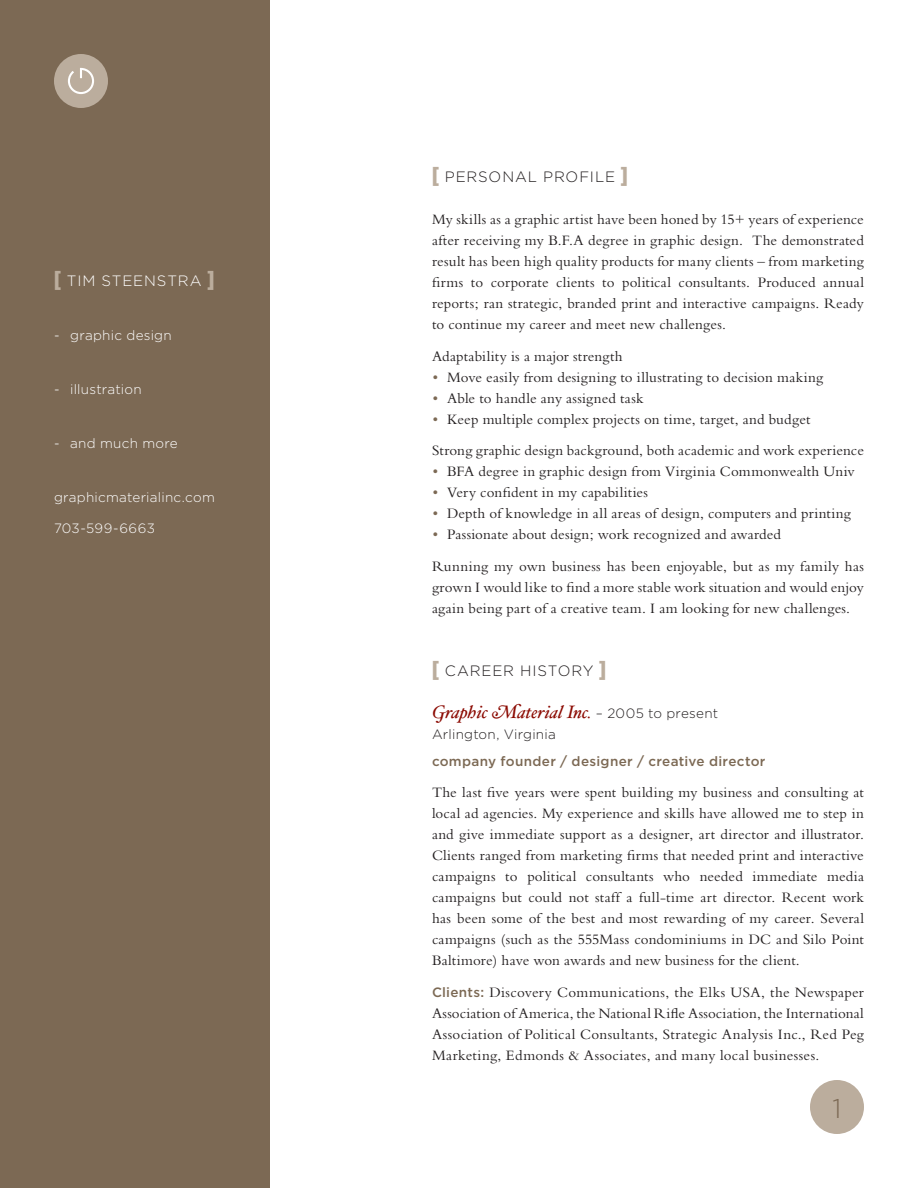
<style>
.page{position:relative;width:918px;height:1188px;background:#fff}
.page>*{position:absolute;margin:0;border:0;box-sizing:border-box;transform-origin:0 0}
.t1{font:300 27px "Gotham";color:#7c6954}
.t2{font:18px "Hoefler Text Italic Swash";color:#8b0a02}
.t3{font:15px/21px "Bembo";letter-spacing:.01em;color:#231f20;text-align:justify}
.t4{font:300 15px "Gotham";letter-spacing:.055em;color:#231f20}
.t5{font:300 15px "Gotham";letter-spacing:.055em;color:#fff}
.t6{font:300 13.5px "Gotham";letter-spacing:.02em;color:#fff}
.t7{font:500 13.5px "Gotham";letter-spacing:.025em;color:#7c6954}
.t8{font:300 13.5px "Gotham";letter-spacing:.015em;color:#231f20}
.s1{font-family:"Helvetica Neue";font-weight:900;font-stretch:condensed;font-size:21px;color:#bbad9d}
.s2{font-family:"Gotham";font-weight:500;font-size:13.5px;color:#7c6954}
.s3{font-family:"Gotham";font-weight:300;font-size:13.5px;color:#231f20}
</style>
<div class="page">
<div style="left:0;top:0;width:270px;height:1188px;background:#7c6954"></div>
<div style="left:810px;top:1080px;width:54px;height:54px;background:#bbad9d;border-radius:50%"></div>
<div style="left:54px;top:54px;width:54px;height:54px;background:#bbad9d;border-radius:50%"></div>
<svg style="left:68px;top:67px;width:26px;height:27px"></svg>
<p class="t5" style="left:54px;top:271px;width:162px"><span class="s1">[</span> TIM STEENSTRA <span class="s1">]</span></p>
<p class="t6" style="left:54px;top:327px;width:119px">- graphic design</p>
<p class="t6" style="left:54px;top:381px;width:89px">- illustration</p>
<p class="t6" style="left:54px;top:435px;width:125px">- and much more</p>
<p class="t6" style="left:54px;top:489px;width:162px">graphicmaterialinc.com</p>
<p class="t6" style="left:54px;top:520px;width:103px">703-599-6663</p>
<p class="t4" style="left:432px;top:168px;width:197px"><span class="s1">[</span> PERSONAL PROFILE <span class="s1">]</span></p>
<p class="t3" style="left:432px;top:209px;width:433px">My skills as a graphic artist have been honed by 15+ years of experience after receiving my B.F.A degree in graphic design. The demonstrated result has been high quality products for many clients – from marketing firms to corporate clients to political consultants. Produced annual reports; ran strategic, branded print and interactive campaigns. Ready to continue my career and meet new challenges.</p>
<p class="t3" style="left:432px;top:345px;width:192px">Adaptability is a major strength</p>
<p class="t3" style="left:432px;top:366px;width:393px"><span class="s2">•</span> Move easily from designing to illustrating to decision making</p>
<p class="t3" style="left:432px;top:387px;width:213px"><span class="s2">•</span> Able to handle any assigned task</p>
<p class="t3" style="left:432px;top:408px;width:380px"><span class="s2">•</span> Keep multiple complex projects on time, target, and budget</p>
<p class="t3" style="left:432px;top:440px;width:433px">Strong graphic design background, both academic and work experience</p>
<p class="t3" style="left:432px;top:461px;width:424px"><span class="s2">•</span> BFA degree in graphic design from Virginia Commonwealth Univ</p>
<p class="t3" style="left:432px;top:482px;width:217px"><span class="s2">•</span> Very confident in my capabilities</p>
<p class="t3" style="left:432px;top:503px;width:420px"><span class="s2">•</span> Depth of knowledge in all areas of design, computers and printing</p>
<p class="t3" style="left:432px;top:524px;width:351px"><span class="s2">•</span> Passionate about design; work recognized and awarded</p>
<p class="t3" style="left:432px;top:555px;width:434px">Running my own business has been enjoyable, but as my family has grown I would like to find a more stable work situation and would enjoy again being part of a creative team. I am looking for new challenges.</p>
<p class="t4" style="left:432px;top:661px;width:176px"><span class="s1">[</span> CAREER HISTORY <span class="s1">]</span></p>
<p class="t2" style="left:432px;top:701px;width:288px">Graphic Material Inc. <span class="s3">– 2005 to present</span></p>
<p class="t8" style="left:432px;top:726px;width:125px">Arlington, Virginia</p>
<p class="t7" style="left:432px;top:753px;width:335px">company founder / designer / creative director</p>
<p class="t3" style="left:432px;top:782px;width:434px">The last five years were spent building my business and consulting at local ad agencies. My experience and skills have allowed me to step in and give immediate support as a designer, art director and illustrator.<br>Clients ranged from marketing firms that needed print and interactive campaigns to political consultants who needed immediate media campaigns but could not staff a full-time art director. Recent work has been some of the best and most rewarding of my career. Several campaigns (such as the 555Mass condominiums in DC and Silo Point Baltimore) have won awards and new business for the client.</p>
<p class="t3" style="left:432px;top:981px;width:433px"><span class="s2">Clients:</span> Discovery Communications, the Elks USA, the Newspaper Association of America, the National Rifle Association, the International Association of Political Consultants, Strategic Analysis Inc., Red Peg Marketing, Edmonds &amp; Associates, and many local businesses.</p>
<p class="t1" style="left:832px;top:1091px;width:11px">1</p>
</div>
